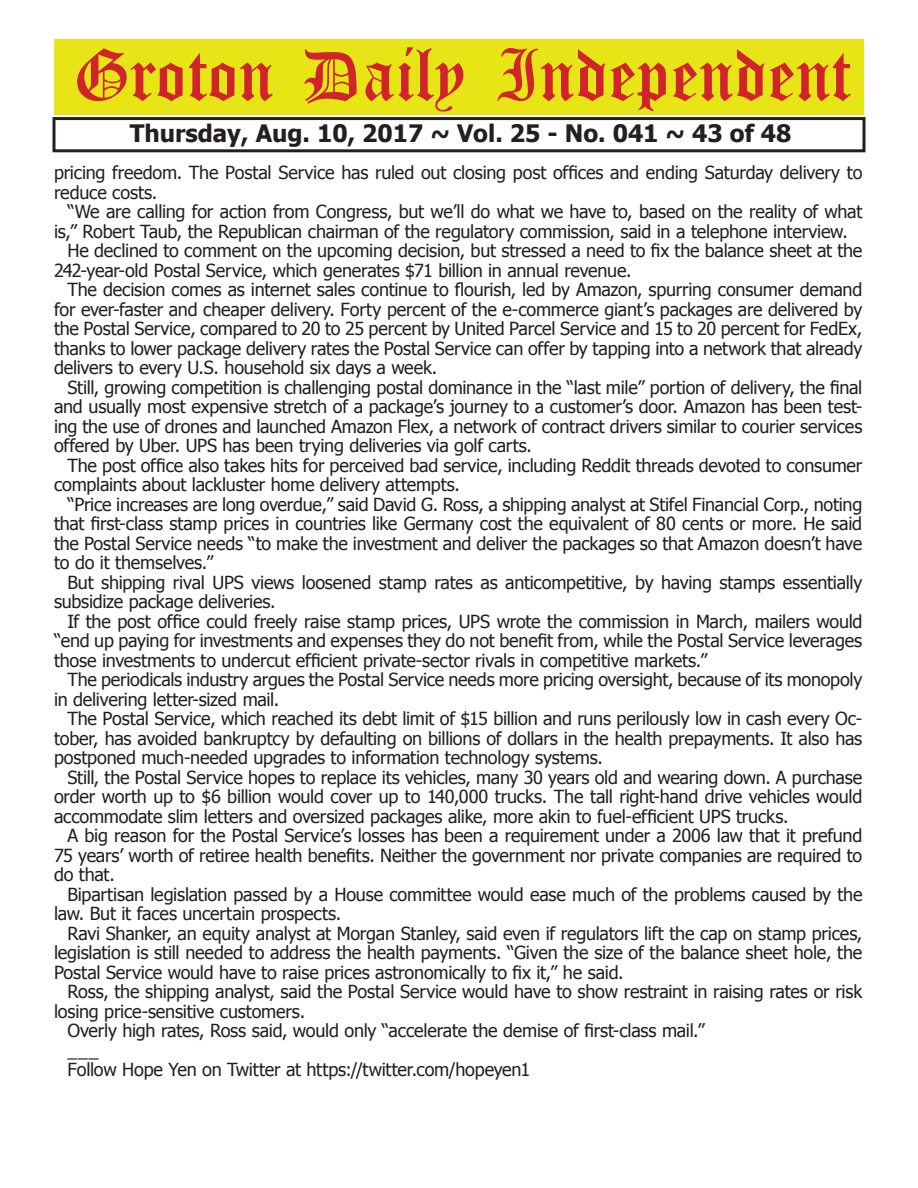
<style>
.page{position:relative;width:918px;height:1188px;background:#fff}
.page>*{position:absolute;margin:0;border:0;box-sizing:border-box;transform-origin:0 0}
.t1{font:54px "Old English Five";color:#d1232a}
.t2{font:700 24px "Tahoma";color:#231f20}
.t3{font:18px/19.5px "Tahoma";letter-spacing:-.01em;color:#231f20}
</style>
<div class="page">
<div style="left:52px;top:117px;width:814px;height:35px;border:3px solid #231f20"></div>
<div style="left:54px;top:40px;width:810px;height:75px;background:#e7e515"></div>
<h1 class="t1" style="left:73px;top:50px;width:779px">Groton Daily Independent</h1>
<h2 class="t2" style="left:130px;top:116px;width:663px">Thursday, Aug. 10, 2017 ~ Vol. 25 - No. 041 ~ 43 of 48</h2>
<p class="t3" style="left:54px;top:162px;width:810px">pricing freedom. The Postal Service has ruled out closing post offices and ending Saturday delivery to reduce costs.</p>
<p class="t3" style="left:68px;top:201px;width:796px">“We are calling for action from Congress, but we’ll do what we have to, based on the reality of what</p>
<p class="t3" style="left:54px;top:221px;width:795px">is,” Robert Taub, the Republican chairman of the regulatory commission, said in a telephone interview.</p>
<p class="t3" style="left:68px;top:240px;width:796px">He declined to comment on the upcoming decision, but stressed a need to fix the balance sheet at the</p>
<p class="t3" style="left:54px;top:260px;width:579px">242-year-old Postal Service, which generates $71 billion in annual revenue.</p>
<p class="t3" style="left:68px;top:279px;width:796px">The decision comes as internet sales continue to flourish, led by Amazon, spurring consumer demand</p>
<p class="t3" style="left:54px;top:299px;width:810px">for ever-faster and cheaper delivery. Forty percent of the e-commerce giant’s packages are delivered by</p>
<p class="t3" style="left:54px;top:318px;width:810px">the Postal Service, compared to 20 to 25 percent by United Parcel Service and 15 to 20 percent for FedEx,</p>
<p class="t3" style="left:54px;top:338px;width:810px">thanks to lower package delivery rates the Postal Service can offer by tapping into a network that already</p>
<p class="t3" style="left:54px;top:357px;width:385px">delivers to every U.S. household six days a week.</p>
<p class="t3" style="left:68px;top:377px;width:796px">Still, growing competition is challenging postal dominance in the “last mile” portion of delivery, the final</p>
<p class="t3" style="left:54px;top:396px;width:810px">and usually most expensive stretch of a package’s journey to a customer’s door. Amazon has been test-</p>
<p class="t3" style="left:54px;top:416px;width:810px">ing the use of drones and launched Amazon Flex, a network of contract drivers similar to courier services</p>
<p class="t3" style="left:54px;top:435px;width:480px">offered by Uber. UPS has been trying deliveries via golf carts.</p>
<p class="t3" style="left:68px;top:455px;width:796px">The post office also takes hits for perceived bad service, including Reddit threads devoted to consumer</p>
<p class="t3" style="left:54px;top:474px;width:408px">complaints about lackluster home delivery attempts.</p>
<p class="t3" style="left:68px;top:494px;width:796px">“Price increases are long overdue,” said David G. Ross, a shipping analyst at Stifel Financial Corp., noting</p>
<p class="t3" style="left:54px;top:513px;width:810px">that first-class stamp prices in countries like Germany cost the equivalent of 80 cents or more. He said</p>
<p class="t3" style="left:54px;top:533px;width:810px">the Postal Service needs “to make the investment and deliver the packages so that Amazon doesn’t have</p>
<p class="t3" style="left:54px;top:552px;width:161px">to do it themselves.”</p>
<p class="t3" style="left:68px;top:572px;width:796px">But shipping rival UPS views loosened stamp rates as anticompetitive, by having stamps essentially</p>
<p class="t3" style="left:54px;top:591px;width:223px">subsidize package deliveries.</p>
<p class="t3" style="left:68px;top:611px;width:797px">If the post office could freely raise stamp prices, UPS wrote the commission in March, mailers would</p>
<p class="t3" style="left:54px;top:630px;width:810px">“end up paying for investments and expenses they do not benefit from, while the Postal Service leverages</p>
<p class="t3" style="left:54px;top:650px;width:655px">those investments to undercut efficient private-sector rivals in competitive markets.”</p>
<p class="t3" style="left:68px;top:669px;width:796px">The periodicals industry argues the Postal Service needs more pricing oversight, because of its monopoly</p>
<p class="t3" style="left:54px;top:689px;width:227px">in delivering letter-sized mail.</p>
<p class="t3" style="left:68px;top:708px;width:796px">The Postal Service, which reached its debt limit of $15 billion and runs perilously low in cash every Oc-</p>
<p class="t3" style="left:54px;top:728px;width:810px">tober, has avoided bankruptcy by defaulting on billions of dollars in the health prepayments. It also has</p>
<p class="t3" style="left:54px;top:747px;width:551px">postponed much-needed upgrades to information technology systems.</p>
<p class="t3" style="left:68px;top:766px;width:796px">Still, the Postal Service hopes to replace its vehicles, many 30 years old and wearing down. A purchase</p>
<p class="t3" style="left:54px;top:786px;width:810px">order worth up to $6 billion would cover up to 140,000 trucks. The tall right-hand drive vehicles would</p>
<p class="t3" style="left:54px;top:805px;width:736px">accommodate slim letters and oversized packages alike, more akin to fuel-efficient UPS trucks.</p>
<p class="t3" style="left:68px;top:825px;width:796px">A big reason for the Postal Service’s losses has been a requirement under a 2006 law that it prefund</p>
<p class="t3" style="left:54px;top:844px;width:810px">75 years’ worth of retiree health benefits. Neither the government nor private companies are required to</p>
<p class="t3" style="left:54px;top:864px;width:62px">do that.</p>
<p class="t3" style="left:68px;top:883px;width:797px">Bipartisan legislation passed by a House committee would ease much of the problems caused by the</p>
<p class="t3" style="left:54px;top:903px;width:289px">law. But it faces uncertain prospects.</p>
<p class="t3" style="left:68px;top:922px;width:796px">Ravi Shanker, an equity analyst at Morgan Stanley, said even if regulators lift the cap on stamp prices,</p>
<p class="t3" style="left:54px;top:942px;width:810px">legislation is still needed to address the health payments. “Given the size of the balance sheet hole, the</p>
<p class="t3" style="left:54px;top:961px;width:571px">Postal Service would have to raise prices astronomically to fix it,” he said.</p>
<p class="t3" style="left:68px;top:981px;width:796px">Ross, the shipping analyst, said the Postal Service would have to show restraint in raising rates or risk</p>
<p class="t3" style="left:54px;top:1000px;width:253px">losing price-sensitive customers.</p>
<p class="t3" style="left:68px;top:1020px;width:639px">Overly high rates, Ross said, would only “accelerate the demise of first-class mail.”</p>
<p class="t3" style="left:68px;top:1039px;width:33px">___</p>
<p class="t3" style="left:68px;top:1059px;width:464px">Follow Hope Yen on Twitter at https://twitter.com/hopeyen1</p>
</div>
